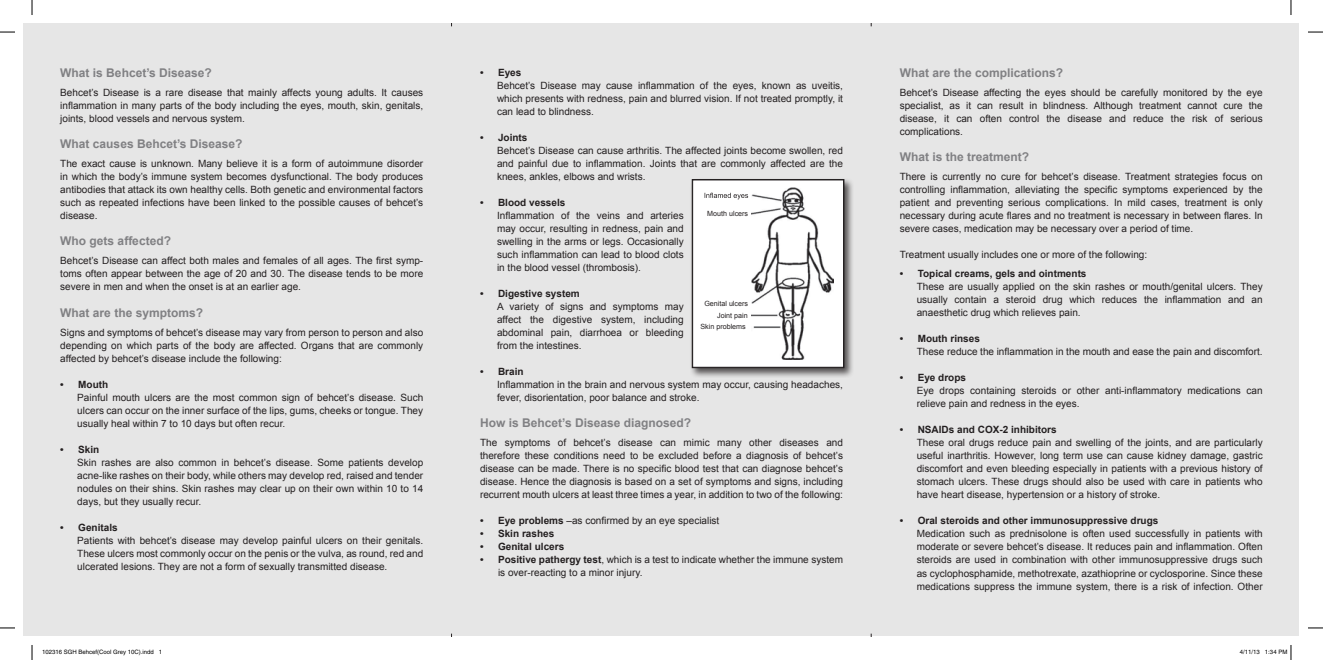
<style>
.page{position:relative;width:1323px;height:660px;background:#fff}
.page>*{position:absolute;margin:0;border:0;box-sizing:border-box;transform-origin:0 0}
.t1{font:700 12px "Arial";color:#808083}
.t2{font:10px/13px "Arial";color:#231f20;text-align:justify}
.t3{font:700 10px "Arial";color:#231f20}
.t4{font:7.1px "Arial";color:#231f20}
.t5{font:6px "Helvetica";color:#000}
.s1{font-weight:700}
</style>
<div class="page">
<div style="left:24px;top:24px;width:1275px;height:612px;background:#e6e6e6"></div>
<div style="left:689px;top:177px;width:165px;height:200px;background:#231f20;opacity:.75"></div>
<div style="left:692px;top:180px;width:151px;height:187px;background:#fff"></div>
<div style="left:692px;top:179px;width:152px;height:189px;border:1px solid #231f20"></div>
<img style="left:752px;top:187px;width:81px;height:172px">
<svg style="left:704px;top:193px;width:44px;height:6px"></svg>
<svg style="left:0;top:31px;width:15px;height:2px"></svg>
<svg style="left:1308px;top:31px;width:15px;height:2px"></svg>
<svg style="left:0;top:627px;width:15px;height:1px"></svg>
<svg style="left:1308px;top:627px;width:15px;height:1px"></svg>
<svg style="left:31px;top:0;width:2px;height:15px"></svg>
<svg style="left:31px;top:645px;width:2px;height:14px"></svg>
<svg style="left:1290px;top:0;width:1px;height:15px"></svg>
<svg style="left:1290px;top:645px;width:1px;height:14px"></svg>
<p class="t1" style="left:60px;top:65px;width:153px">What is Behcet’s Disease?</p>
<p class="t2" style="left:60px;top:86px;width:364px">Behcet’s Disease is a rare disease that mainly affects young adults. It causes inflammation in many parts of the body including the eyes, mouth, skin, genitals, joints, blood vessels and nervous system.</p>
<p class="t1" style="left:60px;top:136px;width:184px">What causes Behcet’s Disease?</p>
<p class="t2" style="left:60px;top:157px;width:364px">The exact cause is unknown. Many believe it is a form of autoimmune disorder in which the body’s immune system becomes dysfunctional. The body produces antibodies that attack its own healthy cells. Both genetic and environmental factors such as repeated infections have been linked to the possible causes of behcet’s disease.</p>
<p class="t1" style="left:60px;top:233px;width:112px">Who gets affected?</p>
<p class="t2" style="left:60px;top:254px;width:364px">Behcet’s Disease can affect both males and females of all ages. The first symp&shy;toms often appear between the age of 20 and 30. The disease tends to be more severe in men and when the onset is at an earlier age.</p>
<p class="t1" style="left:60px;top:304px;width:144px">What are the symptoms?</p>
<p class="t2" style="left:60px;top:325px;width:364px">Signs and symptoms of behcet’s disease may vary from person to person and also depending on which parts of the body are affected. Organs that are commonly affected by behcet’s disease include the following:</p>
<p class="t3" style="left:60px;top:377px;width:49px">• Mouth</p>
<p class="t2" style="left:77px;top:390px;width:347px">Painful mouth ulcers are the most common sign of behcet’s disease. Such ulcers can occur on the inner surface of the lips, gums, cheeks or tongue. They usually heal within 7 to 10 days but often recur.</p>
<p class="t3" style="left:60px;top:442px;width:41px">• Skin</p>
<p class="t2" style="left:77px;top:455px;width:347px">Skin rashes are also common in behcet’s disease. Some patients develop acne-like rashes on their body, while others may develop red, raised and tender nodules on their shins. Skin rashes may clear up on their own within 10 to 14 days, but they usually recur.</p>
<p class="t3" style="left:60px;top:520px;width:59px">• Genitals</p>
<p class="t2" style="left:77px;top:533px;width:347px">Patients with behcet’s disease may develop painful ulcers on their genitals.<br>These ulcers most commonly occur on the penis or the vulva, as round, red and ulcerated lesions. They are not a form of sexually transmitted disease.</p>
<p class="t3" style="left:480px;top:66px;width:43px">• Eyes</p>
<p class="t2" style="left:497px;top:79px;width:347px">Behcet’s Disease may cause inflammation of the eyes, known as uveitis, which presents with redness, pain and blurred vision. If not treated promptly, it can lead to blindness.</p>
<p class="t3" style="left:480px;top:131px;width:49px">• Joints</p>
<p class="t2" style="left:497px;top:144px;width:347px">Behcet’s Disease can cause arthritis. The affected joints become swollen, red and painful due to inflammation. Joints that are commonly affected are the knees, ankles, elbows and wrists.</p>
<p class="t3" style="left:480px;top:196px;width:87px">• Blood vessels</p>
<p class="t2" style="left:497px;top:209px;width:188px">Inflammation of the veins and arteries may occur, resulting in redness, pain and swelling in the arms or legs. Occasionally such inflammation can lead to blood clots in the blood vessel (thrombosis).</p>
<p class="t3" style="left:480px;top:287px;width:101px">• Digestive system</p>
<p class="t2" style="left:497px;top:300px;width:188px">A variety of signs and symptoms may affect the digestive system, including abdominal pain, diarrhoea or bleeding from the intestines.</p>
<p class="t3" style="left:480px;top:365px;width:45px">• Brain</p>
<p class="t2" style="left:497px;top:378px;width:347px">Inflammation in the brain and nervous system may occur, causing headaches, fever, disorientation, poor balance and stroke.</p>
<p class="t1" style="left:480px;top:415px;width:212px">How is Behcet’s Disease diagnosed?</p>
<p class="t2" style="left:480px;top:436px;width:364px">The symptoms of behcet’s disease can mimic many other diseases and therefore these conditions need to be excluded before a diagnosis of behcet’s disease can be made. There is no specific blood test that can diagnose behcet’s disease. Hence the diagnosis is based on a set of symptoms and signs, including recurrent mouth ulcers at least three times a year, in addition to two of the following:</p>
<p class="t2" style="left:480px;top:514px;width:241px"><span class="s1">• Eye problems</span> –as confirmed by an eye specialist</p>
<p class="t3" style="left:480px;top:527px;width:76px">• Skin rashes</p>
<p class="t3" style="left:480px;top:540px;width:86px">• Genital ulcers</p>
<p class="t2" style="left:498px;top:553px;width:346px;text-indent:-18px"><span class="s1">• Positive pathergy test</span>, which is a test to indicate whether the immune system is over-reacting to a minor injury.</p>
<p class="t4" style="left:707px;top:208px;width:42px">Mouth ulcers</p>
<p class="t4" style="left:704px;top:298px;width:45px">Genital ulcers</p>
<p class="t4" style="left:700px;top:321px;width:47px">Skin problems</p>
<p class="t4" style="left:717px;top:310px;width:32px">Joint pain</p>
<p class="t1" style="left:899px;top:65px;width:165px">What are the complications?</p>
<p class="t2" style="left:899px;top:86px;width:364px">Behcet’s Disease affecting the eyes should be carefully monitored by the eye specialist, as it can result in blindness. Although treatment cannot cure the disease, it can often control the disease and reduce the risk of serious complications.</p>
<p class="t1" style="left:899px;top:149px;width:131px">What is the treatment?</p>
<p class="t2" style="left:899px;top:170px;width:364px">There is currently no cure for behcet’s disease. Treatment strategies focus on controlling inflammation, alleviating the specific symptoms experienced by the patient and preventing serious complications. In mild cases, treatment is only necessary during acute flares and no treatment is necessary in between flares. In severe cases, medication may be necessary over a period of time.</p>
<p class="t2" style="left:899px;top:248px;width:249px">Treatment usually includes one or more of the following:</p>
<p class="t3" style="left:899px;top:267px;width:188px">• Topical creams, gels and ointments</p>
<p class="t2" style="left:916px;top:280px;width:347px">These are usually applied on the skin rashes or mouth/genital ulcers. They usually contain a steroid drug which reduces the inflammation and an anaesthetic drug which relieves pain.</p>
<p class="t3" style="left:899px;top:332px;width:82px">• Mouth rinses</p>
<p class="t2" style="left:916px;top:345px;width:347px">These reduce the inflammation in the mouth and ease the pain and discomfort.</p>
<p class="t3" style="left:899px;top:371px;width:68px">• Eye drops</p>
<p class="t2" style="left:916px;top:384px;width:347px">Eye drops containing steroids or other anti-inflammatory medications can relieve pain and redness in the eyes.</p>
<p class="t3" style="left:899px;top:423px;width:158px">• NSAIDs and COX-2 inhibitors</p>
<p class="t2" style="left:916px;top:436px;width:347px">These oral drugs reduce pain and swelling of the joints, and are particularly useful inarthritis. However, long term use can cause kidney damage, gastric discomfort and even bleeding especially in patients with a previous history of stomach ulcers. These drugs should also be used with care in patients who have heart disease, hypertension or a history of stroke.</p>
<p class="t3" style="left:899px;top:514px;width:260px">• Oral steroids and other immunosuppressive drugs</p>
<p class="t2" style="left:916px;top:527px;width:347px">Medication such as prednisolone is often used successfully in patients with moderate or severe behcet’s disease. It reduces pain and inflammation. Often steroids are used in combination with other immunosuppressive drugs such as cyclophosphamide, methotrexate, azathioprine or cyclosporine. Since these medications suppress the immune system, there is a risk of infection. Other</p>
<p class="t5" style="left:42px;top:648px;width:122px">102316 SGH Behcef(Cool Grey 10C).indd 1</p>
<p class="t5" style="left:1240px;top:648px;width:49px">4/11/13 1:34 PM</p>
</div>
